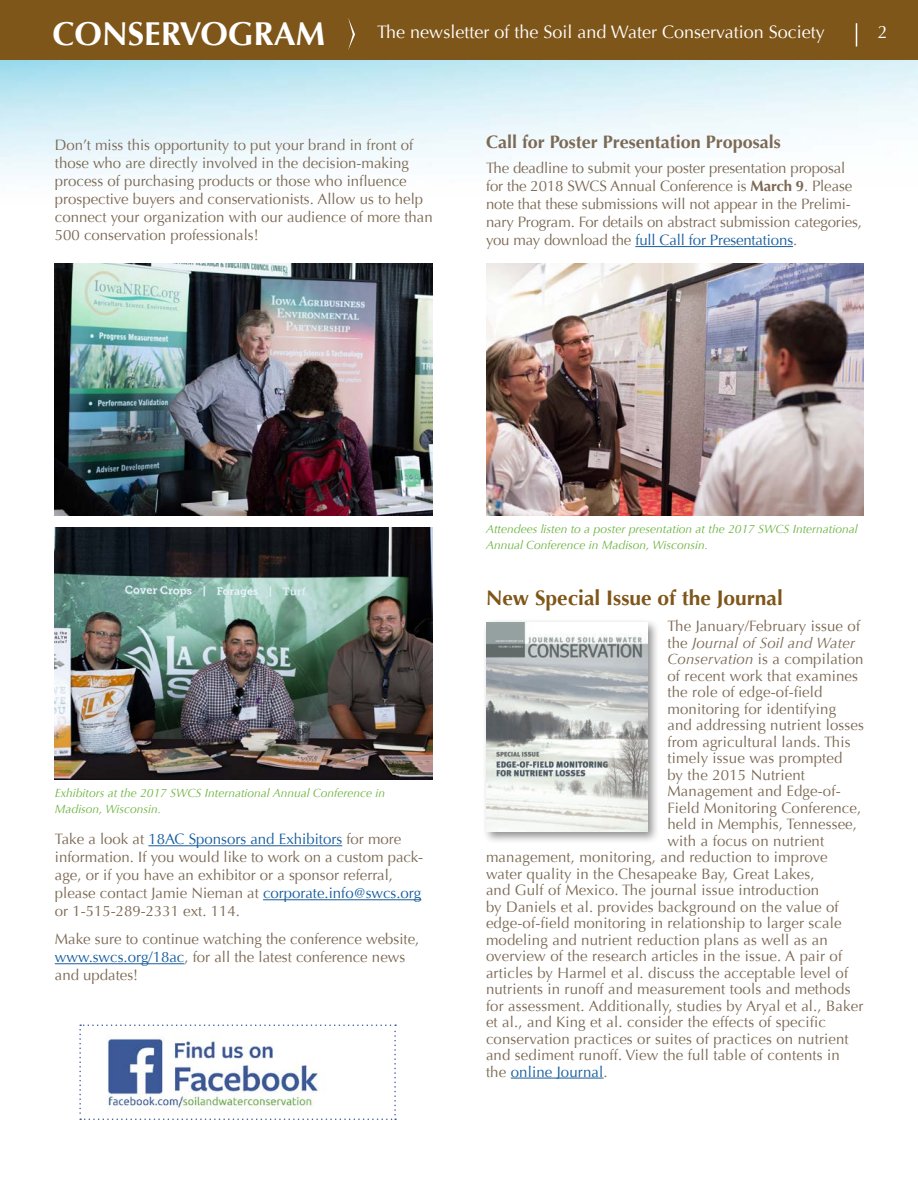
<style>
.page{position:relative;width:918px;height:1188px;background:#fff}
.page>*{position:absolute;margin:0;border:0;box-sizing:border-box;transform-origin:0 0}
.t1{font:700 33px "Optima";color:#fff}
.body{font:700 21px "Optima";color:#7f5619}
.t2{font:18px "Optima";color:#fff}
.body-2{font:700 18px "Optima";color:#7c6954}
.body-3{font:15px/18px "Optima";letter-spacing:.01em;color:#7c6954}
.body-4{font:15px/18px "Optima";letter-spacing:-.01em;color:#7c6954}
.body-5{font:italic 15px "Optima";letter-spacing:.01em;color:#7c6954}
.body-6{font:15px "Optima";letter-spacing:.01em;color:#175d9e}
.body-7{font:italic 12px/16.5px "Optima";color:#6cb43f}
.s1{font-weight:700}
.s2{color:#175d9e}
.s3{font-style:normal}
.s4{font-style:italic}
.s5{color:#7c6954}
</style>
<div class="page">
<img style="left:0;top:59px;width:918px;height:271px">
<div style="left:0;top:0;width:918px;height:59px;background:#7f5619"></div>
<svg style="left:348px;top:18px;width:7px;height:32px"></svg>
<svg style="left:856px;top:23px;width:1px;height:23px"></svg>
<hr style="left:148px;top:845px;width:194px;height:1px;background:#175d9e">
<hr style="left:263px;top:899px;width:158px;height:1px;background:#175d9e">
<hr style="left:55px;top:963px;width:129px;height:1px;background:#175d9e">
<hr style="left:635px;top:246px;width:158px;height:1px;background:#175d9e">
<hr style="left:511px;top:1078px;width:93px;height:1px;background:#175d9e">
<svg style="left:79px;top:1024px;width:317px;height:96px"></svg>
<img style="left:55px;top:263px;width:378px;height:252px">
<img style="left:55px;top:527px;width:378px;height:252px">
<div style="left:483px;top:619px;width:177px;height:225px;background:#231f20;opacity:.5"></div>
<img style="left:486px;top:622px;width:161px;height:209px">
<img style="left:486px;top:263px;width:378px;height:252px">
<h1 class="t1" style="left:52px;top:14px;width:274px">CONSERVOGRAM</h1>
<p class="t2" style="left:377px;top:22px;width:449px">The newsletter of the Soil and Water Conservation Society</p>
<p class="t2" style="left:878px;top:22px;width:12px">2</p>
<p class="body-3" style="left:55px;top:136px;width:379px">Don’t miss this opportunity to put your brand in front of those who are directly involved in the decision-making process of purchasing products or those who influence prospective buyers and conservationists. Allow us to help connect your organization with our audience of more than 500 conservation professionals!</p>
<p class="body-2" style="left:486px;top:132px;width:296px">Call for Poster Presentation Proposals</p>
<p class="body-4" style="left:486px;top:159px;width:378px">The deadline to submit your poster presentation proposal for the 2018 SWCS Annual Conference is <span class="s1">March 9</span>. Please note that these submissions will not appear in the Prelimi&shy;nary Program. For details on abstract submission categories, you may download the <span class="s2">full Call for Presentations</span>.</p>
<p class="body-7" style="left:55px;top:784px;width:332px">Exhibitors at the 2017 SWCS International Annual Conference in<br>Madison, Wisconsin.</p>
<p class="body-3" style="left:55px;top:830px;width:370px">Take a look at <span class="s2">18AC Sponsors and Exhibitors</span> for more information. If you would like to work on a custom pack&shy;age, or if you have an exhibitor or a sponsor referral, please contact Jamie Nieman at <span class="s2">corporate.info@swcs.org </span>or 1-515-289-2331 ext. 114.</p>
<p class="body-3" style="left:55px;top:930px;width:366px">Make sure to continue watching the conference website, <span class="s2">www.swcs.org/18ac</span>, for all the latest conference news and updates!</p>
<p class="body-7" style="left:486px;top:520px;width:373px">Attendees listen to a poster presentation at the 2017 SWCS International<br>Annual Conference in Madison, Wisconsin.</p>
<p class="body" style="left:486px;top:585px;width:298px">New Special Issue of the Journal</p>
<p class="body-3" style="left:667px;top:617px;width:194px">The January/February issue of</p>
<p class="body-5" style="left:667px;top:634px;width:189px"><span class="s3">the</span> Journal of Soil and Water</p>
<p class="body-3" style="left:667px;top:650px;width:198px"><span class="s4">Conservation</span> is a compilation</p>
<p class="body-3" style="left:667px;top:667px;width:192px">of recent work that examines</p>
<p class="body-3" style="left:667px;top:683px;width:157px">the role of edge-of-field</p>
<p class="body-3" style="left:667px;top:700px;width:170px">monitoring for identifying</p>
<p class="body-3" style="left:667px;top:716px;width:198px">and addressing nutrient losses</p>
<p class="body-3" style="left:667px;top:733px;width:185px">from agricultural lands. This</p>
<p class="body-3" style="left:667px;top:749px;width:177px">timely issue was prompted</p>
<p class="body-3" style="left:667px;top:766px;width:139px">by the 2015 Nutrient</p>
<p class="body-3" style="left:667px;top:782px;width:175px">Management and Edge-of-</p>
<p class="body-3" style="left:667px;top:799px;width:195px">Field Monitoring Conference,</p>
<p class="body-3" style="left:667px;top:815px;width:191px">held in Memphis, Tennessee,</p>
<p class="body-3" style="left:667px;top:832px;width:158px">with a focus on nutrient</p>
<p class="body-3" style="left:486px;top:848px;width:343px">management, monitoring, and reduction to improve</p>
<p class="body-3" style="left:486px;top:865px;width:330px">water quality in the Chesapeake Bay, Great Lakes,</p>
<p class="body-3" style="left:486px;top:881px;width:335px">and Gulf of Mexico. The journal issue introduction</p>
<p class="body-3" style="left:486px;top:898px;width:354px">by Daniels et al. provides background on the value of</p>
<p class="body-3" style="left:486px;top:914px;width:357px">edge-of-field monitoring in relationship to larger scale</p>
<p class="body-3" style="left:486px;top:931px;width:343px">modeling and nutrient reduction plans as well as an</p>
<p class="body-3" style="left:486px;top:947px;width:358px">overview of the research articles in the issue. A pair of</p>
<p class="body-3" style="left:486px;top:964px;width:364px">articles by Harmel et al. discuss the acceptable level of</p>
<p class="body-3" style="left:486px;top:980px;width:366px">nutrients in runoff and measurement tools and methods</p>
<p class="body-3" style="left:486px;top:997px;width:379px">for assessment. Additionally, studies by Aryal et al., Baker</p>
<p class="body-3" style="left:486px;top:1013px;width:341px">et al., and King et al. consider the effects of specific</p>
<p class="body-3" style="left:486px;top:1030px;width:364px">conservation practices or suites of practices on nutrient</p>
<p class="body-3" style="left:486px;top:1046px;width:355px">and sediment runoff. View the full table of contents in</p>
<p class="body-6" style="left:486px;top:1063px;width:123px"><span class="s5">the</span> online Journal<span class="s5">.</span></p>
</div>
